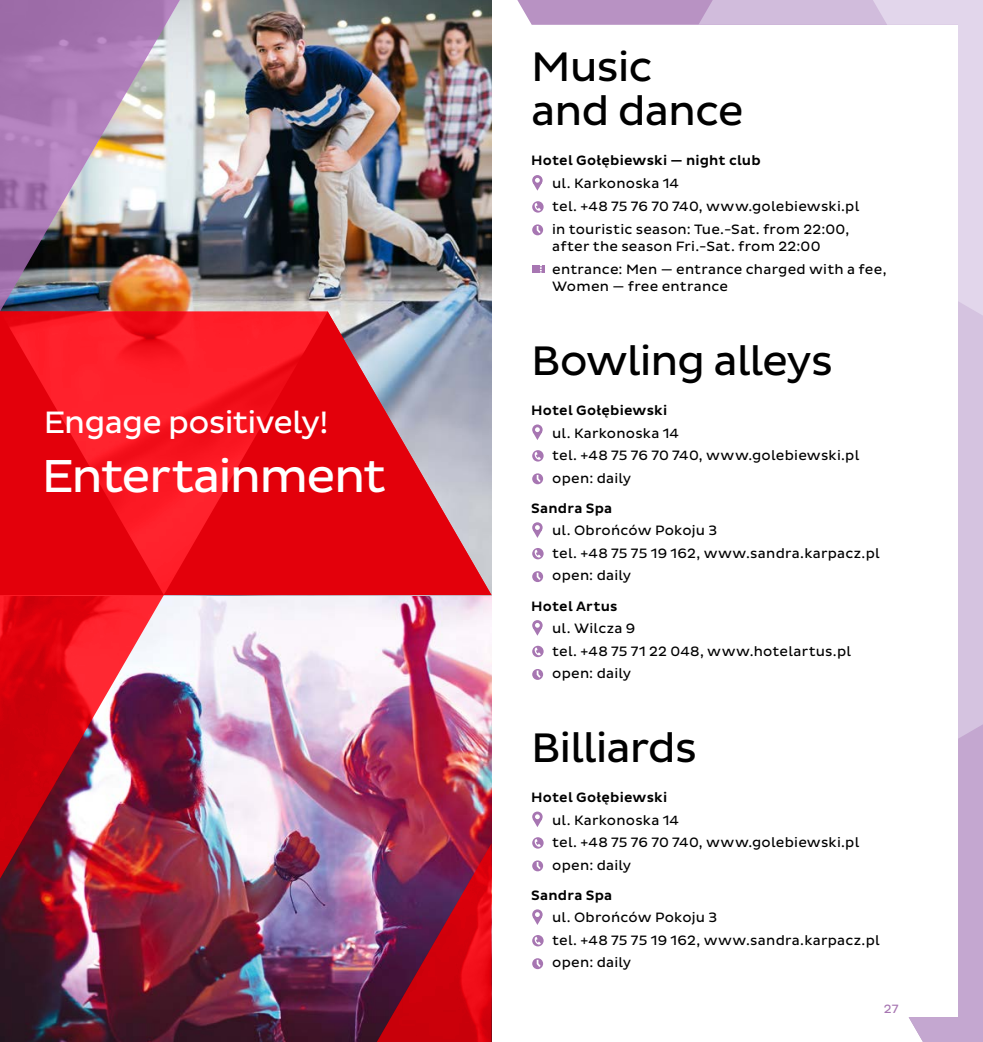
<style>
.page{position:relative;width:983px;height:1042px;background:#fff}
.page>*{position:absolute;margin:0;border:0;box-sizing:border-box;transform-origin:0 0}
.t1{font:47.07px "Pluto Sans";letter-spacing:-.04em;color:#fff}
.t2{font:42px/43.8px "Pluto Sans";letter-spacing:-.03em;color:#000}
.t3{font:31.5px "Pluto Sans";letter-spacing:-.03em;color:#fff}
.t4{font:13.83px/22.4px "Pluto Sans";letter-spacing:.015em;color:#000}
.t5{font:500 13.83px "Pluto Sans";letter-spacing:.015em;color:#000}
.t6{font:12.25px "Pluto Sans";color:#a776b2}
</style>
<div class="page">
<svg style="left:517px;top:0;width:465px;height:25px;background:#cbb2d6"></svg>
<div style="left:957px;top:22px;width:25px;height:1020px;background:#e2d6eb"></div>
<svg style="left:908px;top:300px;width:74px;height:742px"></svg>
<svg style="left:532px;top:175px;width:10px;height:10px"></svg>
<svg style="left:532px;top:178px;width:10px;height:13px"></svg>
<svg style="left:532px;top:201px;width:11px;height:12px"></svg>
<div style="left:532px;top:224px;width:11px;height:11px;background:#a776b2;border-radius:50%"></div>
<svg style="left:535px;top:224px;width:7px;height:11px"></svg>
<div style="left:532px;top:265px;width:12px;height:8px;background:#a776b2"></div>
<svg style="left:540px;top:265px;width:2px;height:8px"></svg>
<div style="left:532px;top:424px;width:10px;height:11px;background:#a776b2;border-radius:50%"></div>
<svg style="left:532px;top:427px;width:10px;height:13px"></svg>
<svg style="left:532px;top:450px;width:11px;height:11px"></svg>
<div style="left:532px;top:473px;width:11px;height:11px;background:#a776b2;border-radius:50%"></div>
<svg style="left:535px;top:473px;width:7px;height:11px"></svg>
<div style="left:532px;top:522px;width:10px;height:11px;background:#a776b2;border-radius:50%"></div>
<svg style="left:532px;top:525px;width:10px;height:13px"></svg>
<svg style="left:532px;top:548px;width:11px;height:11px"></svg>
<div style="left:532px;top:571px;width:11px;height:11px;background:#a776b2;border-radius:50%"></div>
<svg style="left:535px;top:571px;width:7px;height:11px"></svg>
<svg style="left:532px;top:620px;width:10px;height:10px"></svg>
<svg style="left:532px;top:623px;width:10px;height:13px"></svg>
<svg style="left:532px;top:646px;width:11px;height:11px"></svg>
<svg style="left:532px;top:669px;width:11px;height:11px"></svg>
<svg style="left:535px;top:669px;width:7px;height:10px"></svg>
<div style="left:532px;top:811px;width:10px;height:11px;background:#a776b2;border-radius:50%"></div>
<svg style="left:532px;top:814px;width:10px;height:13px"></svg>
<svg style="left:532px;top:837px;width:11px;height:11px"></svg>
<div style="left:532px;top:860px;width:11px;height:11px;background:#a776b2;border-radius:50%"></div>
<svg style="left:535px;top:860px;width:7px;height:11px"></svg>
<div style="left:532px;top:909px;width:10px;height:11px;background:#a776b2;border-radius:50%"></div>
<svg style="left:532px;top:912px;width:10px;height:13px"></svg>
<svg style="left:532px;top:935px;width:11px;height:11px"></svg>
<div style="left:532px;top:958px;width:11px;height:11px;background:#a776b2;border-radius:50%"></div>
<svg style="left:535px;top:958px;width:7px;height:11px"></svg>
<img style="left:0;top:0;width:491px;height:1042px">
<img style="left:0;top:0;width:189px;height:311px">
<img style="left:0;top:595px;width:164px;height:310px">
<svg style="left:368px;top:843px;width:123px;height:199px;background:#9c1a36"></svg>
<svg style="left:0;top:311px;width:164px;height:284px;background:#ee0d18"></svg>
<svg style="left:164px;top:311px;width:327px;height:284px;background:#da333f"></svg>
<h3 class="t3" style="left:44px;top:404px;width:286px">Engage positively!</h3>
<h1 class="t1" style="left:42px;top:449px;width:346px">Entertainment</h1>
<h2 class="t2" style="left:531px;top:46px;width:214px">Music<br>and dance</h2>
<p class="t5" style="left:531px;top:153px;width:231px">Hotel Gołębiewski — night club</p>
<p class="t4" style="left:552px;top:172px;width:308px">ul. Karkonoska 14<br>tel. +48 75 76 70 740, www.golebiewski.pl in touristic season: Tue.-Sat. from 22:00,</p>
<p class="t4" style="left:552px;top:235px;width:336px">after the season Fri.-Sat. from 22:00 entrance: Men — entrance charged with a fee,</p>
<p class="t4" style="left:552px;top:275px;width:177px">Women — free entrance</p>
<h2 class="t2" style="left:531px;top:339px;width:303px">Bowling alleys</h2>
<p class="t5" style="left:531px;top:403px;width:137px">Hotel Gołębiewski</p>
<p class="t4" style="left:552px;top:422px;width:308px">ul. Karkonoska 14<br>tel. +48 75 76 70 740, www.golebiewski.pl open: daily</p>
<p class="t5" style="left:531px;top:500px;width:82px">Sandra Spa</p>
<p class="t4" style="left:552px;top:520px;width:329px">ul. Obrońców Pokoju 3<br>tel. +48 75 75 19 162, www.sandra.karpacz.pl open: daily</p>
<p class="t5" style="left:531px;top:598px;width:88px">Hotel Artus</p>
<p class="t4" style="left:552px;top:617px;width:300px">ul. Wilcza 9<br>tel. +48 75 71 22 048, www.hotelartus.pl open: daily</p>
<h2 class="t2" style="left:531px;top:726px;width:167px">Billiards</h2>
<p class="t5" style="left:531px;top:789px;width:137px">Hotel Gołębiewski</p>
<p class="t4" style="left:552px;top:809px;width:308px">ul. Karkonoska 14<br>tel. +48 75 76 70 740, www.golebiewski.pl open: daily</p>
<p class="t5" style="left:531px;top:887px;width:82px">Sandra Spa</p>
<p class="t4" style="left:552px;top:907px;width:329px">ul. Obrońców Pokoju 3<br>tel. +48 75 75 19 162, www.sandra.karpacz.pl open: daily</p>
<p class="t6" style="left:883px;top:1001px;width:16px">27</p>
</div>
